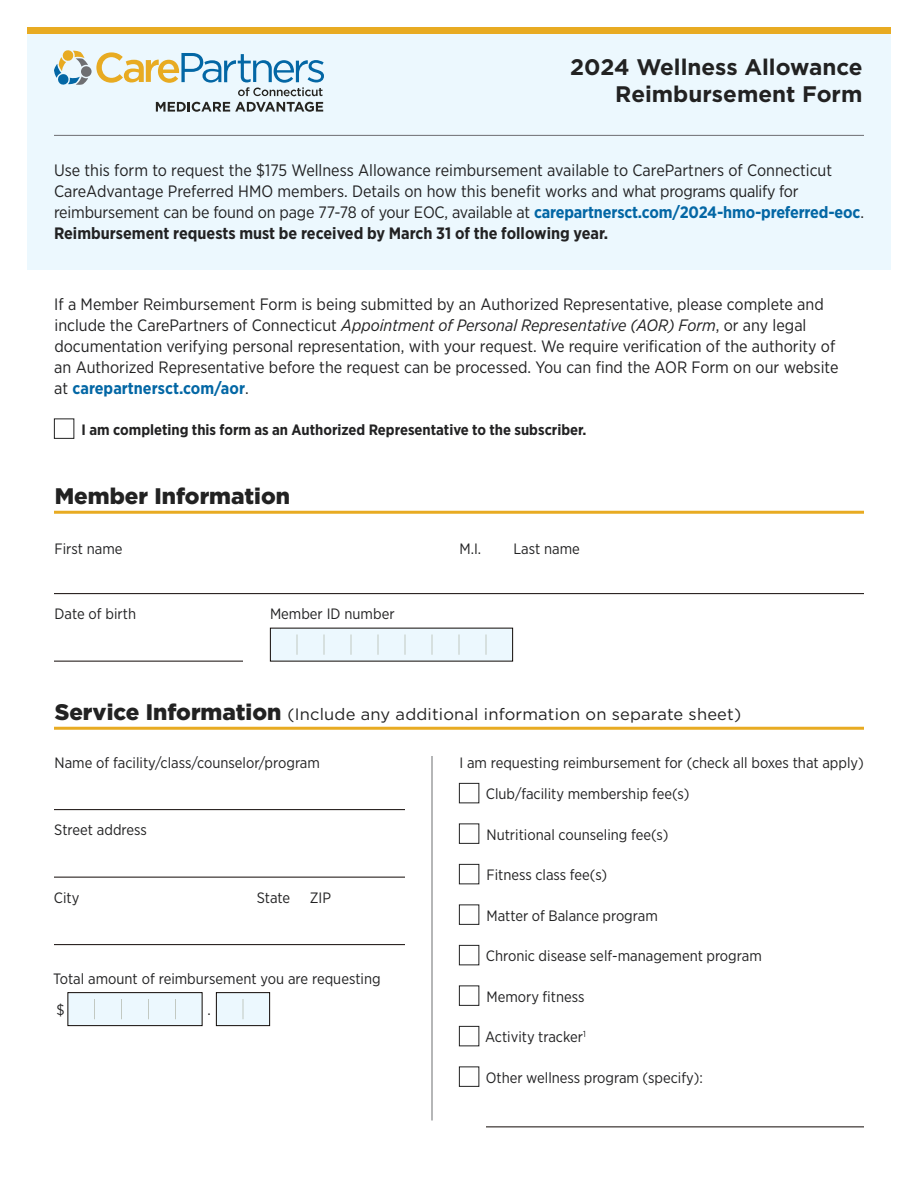
<style>
.page{position:relative;width:918px;height:1188px;background:#fff}
.page>*{position:absolute;margin:0;border:0;box-sizing:border-box;transform-origin:0 0}
.t1{font:700 22.5px/27px "Gotham";color:#222;text-align:right}
.t2{font:900 22.5px "Gotham";color:#222}
.Body{font:16.5px/21px "Gotham Narrow";color:#222223}
.t3{font:16.5px "Gotham";letter-spacing:.01em;color:#222}
.t4{font:15px "Gotham Narrow";color:#222223}
.t5{font:700 15px "Gotham Narrow";color:#222223}
.s1{font-weight:700;color:#0367a5}
.s2{font-weight:700}
.s3{font-style:italic}
.s4{font-weight:900;font-size:22.5px}
</style>
<div class="page">
<hr style="left:54px;top:593px;width:810px;height:1px;background:#100906">
<hr style="left:54px;top:661px;width:189px;height:1px;background:#100906">
<hr style="left:54px;top:809px;width:351px;height:1px;background:#100906">
<hr style="left:54px;top:877px;width:351px;height:1px;background:#100906">
<hr style="left:486px;top:1126px;width:378px;height:1px;background:#100906">
<hr style="left:54px;top:944px;width:351px;height:1px;background:#100906">
<div style="left:270px;top:628px;width:243px;height:34px;background:#ecf8fe"></div>
<svg style="left:297px;top:634px;width:1px;height:21px"></svg>
<svg style="left:378px;top:634px;width:1px;height:21px"></svg>
<svg style="left:432px;top:634px;width:1px;height:21px"></svg>
<svg style="left:459px;top:634px;width:1px;height:21px"></svg>
<svg style="left:486px;top:634px;width:1px;height:21px"></svg>
<svg style="left:324px;top:634px;width:1px;height:21px"></svg>
<svg style="left:351px;top:634px;width:1px;height:21px"></svg>
<svg style="left:405px;top:634px;width:1px;height:21px"></svg>
<div style="left:54px;top:418px;width:20px;height:21px;border:1px solid #222"></div>
<hr style="left:432px;top:756px;width:1px;height:364px;background:#6d6e71">
<div style="left:459px;top:783px;width:20px;height:20px;border:1px solid #222"></div>
<div style="left:459px;top:904px;width:20px;height:21px;border:1px solid #222"></div>
<div style="left:459px;top:824px;width:20px;height:20px;border:1px solid #222"></div>
<div style="left:459px;top:945px;width:20px;height:20px;border:1px solid #222"></div>
<div style="left:459px;top:1026px;width:20px;height:20px;border:1px solid #222"></div>
<div style="left:459px;top:986px;width:20px;height:20px;border:1px solid #222"></div>
<div style="left:459px;top:864px;width:20px;height:20px;border:1px solid #222"></div>
<div style="left:459px;top:1066px;width:20px;height:21px;border:1px solid #222"></div>
<hr style="left:54px;top:727px;width:810px;height:3px;background:#e8ab22">
<hr style="left:54px;top:511px;width:810px;height:3px;background:#e8ab22">
<div style="left:68px;top:992px;width:134px;height:34px;background:#ecf8fe;border:1px solid #100906"></div>
<svg style="left:94px;top:999px;width:1px;height:20px"></svg>
<svg style="left:175px;top:999px;width:1px;height:20px"></svg>
<svg style="left:121px;top:999px;width:1px;height:20px"></svg>
<svg style="left:148px;top:999px;width:1px;height:20px"></svg>
<div style="left:216px;top:992px;width:54px;height:34px;background:#ecf8fe;border:1px solid #100906"></div>
<svg style="left:243px;top:999px;width:1px;height:20px"></svg>
<div style="left:27px;top:27px;width:864px;height:243px;background:#ecf8fe"></div>
<div style="left:27px;top:27px;width:864px;height:7px;background:#e8ab22"></div>
<hr style="left:54px;top:135px;width:810px;height:1px;background:#6d6e71">
<svg style="left:96px;top:52px;width:228px;height:44px"></svg>
<svg style="left:81px;top:66px;width:11px;height:11px"></svg>
<svg style="left:54px;top:50px;width:34px;height:35px"></svg>
<svg style="left:156px;top:102px;width:167px;height:10px"></svg>
<h1 class="t1" style="left:570px;top:53px;width:294px">2024 Wellness Allowance<br>Reimbursement Form</h1>
<p class="Body" style="left:54px;top:159px;width:812px">Use this form to request the $175 Wellness Allowance reimbursement available to CarePartners of Connecticut CareAdvantage Preferred HMO members. Details on how this benefit works and what programs qualify for reimbursement can be found on page 77-78 of your EOC, available at <span class="s1">carepartnersct.com/2024-hmo-preferred-eoc</span>.<br><span class="s2">Reimbursement requests must be received by March 31 of the following year.</span></p>
<p class="Body" style="left:54px;top:294px;width:786px">If a Member Reimbursement Form is being submitted by an Authorized Representative, please complete and include the CarePartners of Connecticut <span class="s3">Appointment of Personal Representative (AOR) Form</span>, or any legal documentation verifying personal representation, with your request. We require verification of the authority of an Authorized Representative before the request can be processed. You can find the AOR Form on our website at <span class="s1">carepartnersct.com/aor</span>.</p>
<p class="t5" style="left:82px;top:420px;width:506px">I am completing this form as an Authorized Representative to the subscriber.</p>
<h2 class="t2" style="left:55px;top:481px;width:237px">Member Information</h2>
<p class="t4" style="left:55px;top:539px;width:70px">First name</p>
<p class="t4" style="left:460px;top:539px;width:23px">M.I.</p>
<p class="t4" style="left:514px;top:539px;width:68px">Last name</p>
<p class="t4" style="left:55px;top:605px;width:83px">Date of birth</p>
<p class="t4" style="left:270px;top:605px;width:126px">Member ID number</p>
<h2 class="t3" style="left:55px;top:704px;width:688px"><span class="s4">Service Information</span> (Include any additional information on separate sheet)</h2>
<p class="t4" style="left:55px;top:753px;width:267px">Name of facility/class/counselor/program</p>
<p class="t4" style="left:54px;top:821px;width:94px">Street address</p>
<p class="t4" style="left:54px;top:888px;width:27px">City</p>
<p class="t4" style="left:257px;top:888px;width:35px">State</p>
<p class="t4" style="left:310px;top:888px;width:23px">ZIP</p>
<p class="t4" style="left:53px;top:969px;width:329px">Total amount of reimbursement you are requesting</p>
<p class="t4" style="left:57px;top:1001px;width:10px">$</p>
<p class="t4" style="left:208px;top:1001px;width:5px">.</p>
<p class="t4" style="left:459px;top:753px;width:406px">I am requesting reimbursement for (check all boxes that apply)</p>
<p class="t4" style="left:486px;top:785px;width:205px">Club/facility membership fee(s)</p>
<p class="t4" style="left:487px;top:825px;width:183px">Nutritional counseling fee(s)</p>
<p class="t4" style="left:487px;top:866px;width:122px">Fitness class fee(s)</p>
<p class="t4" style="left:487px;top:906px;width:173px">Matter of Balance program</p>
<p class="t4" style="left:486px;top:947px;width:277px">Chronic disease self-management program</p>
<p class="t4" style="left:487px;top:987px;width:100px">Memory fitness</p>
<p class="t4" style="left:485px;top:1028px;width:102px">Activity tracker<sup>1</sup></p>
<p class="t4" style="left:486px;top:1068px;width:218px">Other wellness program (specify):</p>
</div>
